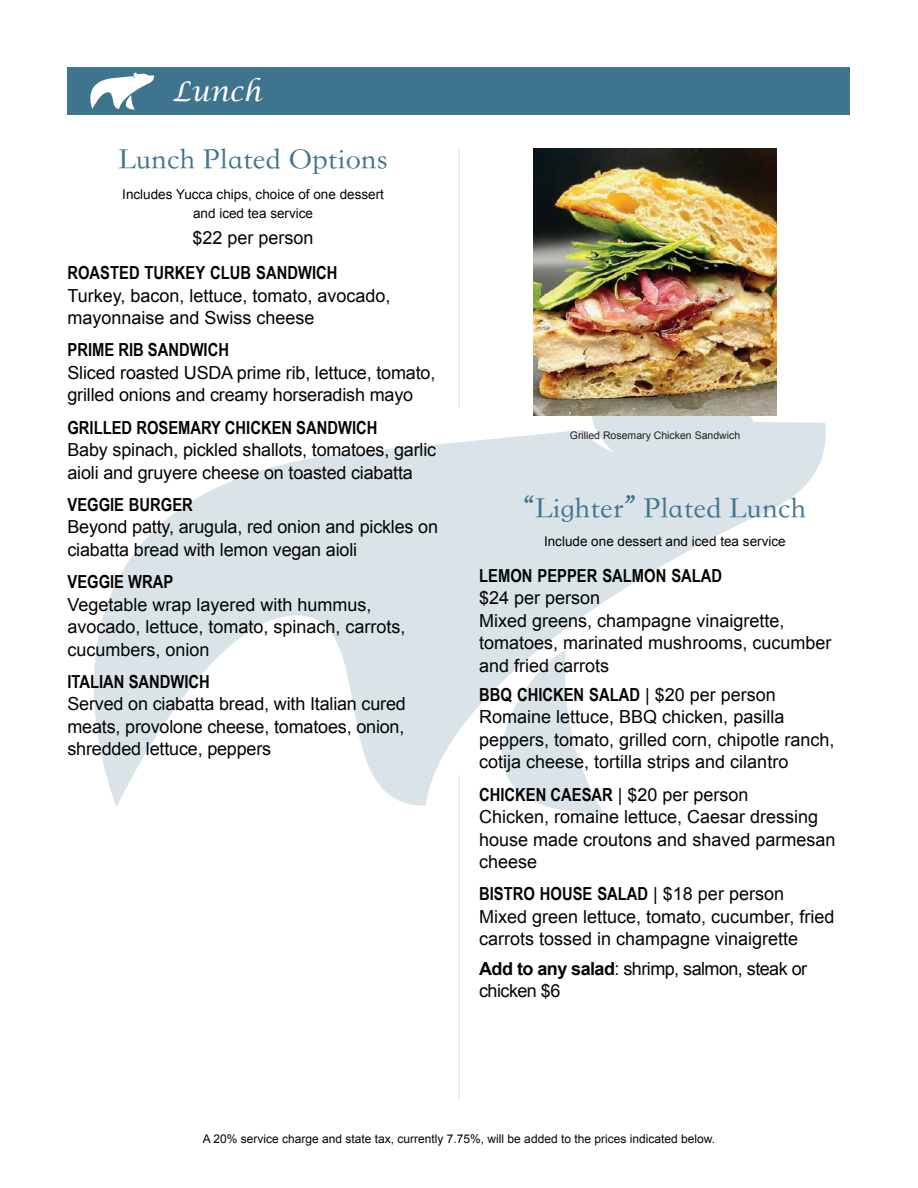
<style>
.page{position:relative;width:918px;height:1188px;background:#fff}
.page>*{position:absolute;margin:0;border:0;box-sizing:border-box;transform-origin:0 0}
.t1{font:30px "ST Songti TC Regular";color:#3f748e}
.t2{font:italic 27px "Lucida Calligraphy";color:#fff}
.t3{font:18px/22.5px "Arial";color:#040503}
.t4{font:700 18px "Arial Narrow";color:#040503}
.t5{font:18px/22.5px "Arial";letter-spacing:-.03em;color:#040503}
.t6{font:13.5px/19.5px "Arial";color:#040503;text-align:center}
.t7{font:12px "Arial";color:#040503}
.t8{font:10.5px "Arial";color:#231f20}
.s1{font-family:"Arial";font-weight:400}
.s2{font-weight:700}
</style>
<div class="page">
<svg style="left:94px;top:364px;width:732px;height:443px"></svg>
<svg style="left:425px;top:650px;width:179px;height:164px"></svg>
<hr style="left:458px;top:149px;width:2px;height:259px;background:#3f748e">
<hr style="left:458px;top:775px;width:2px;height:324px;background:#3f748e">
<div style="left:68px;top:68px;width:782px;height:47px;background:#3f748e"></div>
<svg style="left:90px;top:72px;width:64px;height:38px"></svg>
<img style="left:534px;top:149px;width:243px;height:267px">
<h2 class="t2" style="left:173px;top:75px;width:90px">Lunch</h2>
<h1 class="t1" style="left:118px;top:142px;width:271px">Lunch Plated Options</h1>
<p class="t6" style="left:122px;top:185px;width:263px">Includes Yucca chips, choice of one dessert and iced tea service</p>
<p class="t3" style="left:193px;top:226px;width:123px">$22 per person</p>
<p class="t4" style="left:68px;top:259px;width:271px">ROASTED TURKEY CLUB SANDWICH</p>
<p class="t3" style="left:68px;top:284px;width:325px">Turkey, bacon, lettuce, tomato, avocado, mayonnaise and Swiss cheese</p>
<p class="t4" style="left:68px;top:336px;width:163px">PRIME RIB SANDWICH</p>
<p class="t3" style="left:68px;top:361px;width:369px">Sliced roasted USDA prime rib, lettuce, tomato, grilled onions and creamy horseradish mayo</p>
<p class="t4" style="left:68px;top:414px;width:311px">GRILLED ROSEMARY CHICKEN SANDWICH</p>
<p class="t3" style="left:68px;top:439px;width:370px">Baby spinach, pickled shallots, tomatoes, garlic aioli and gruyere cheese on toasted ciabatta</p>
<p class="t4" style="left:68px;top:491px;width:127px">VEGGIE BURGER</p>
<p class="t3" style="left:68px;top:516px;width:372px">Beyond patty, arugula, red onion and pickles on ciabatta bread with lemon vegan aioli</p>
<p class="t4" style="left:68px;top:568px;width:107px">VEGGIE WRAP</p>
<p class="t3" style="left:68px;top:593px;width:340px">Vegetable wrap layered with hummus, avocado, lettuce, tomato, spinach, carrots, cucumbers, onion</p>
<p class="t4" style="left:68px;top:668px;width:144px">ITALIAN SANDWICH</p>
<p class="t3" style="left:68px;top:693px;width:340px;text-align:justify">Served on ciabatta bread, with Italian cured meats, provolone cheese, tomatoes, onion, shredded lettuce, peppers</p>
<p class="t8" style="left:570px;top:429px;width:172px">Grilled Rosemary Chicken Sandwich</p>
<h1 class="t1" style="left:523px;top:492px;width:285px">“Lighter” Plated Lunch</h1>
<p class="t6" style="left:544px;top:532px;width:243px">Include one dessert and iced tea service</p>
<p class="t4" style="left:479px;top:562px;width:244px">LEMON PEPPER SALMON SALAD</p>
<p class="t3" style="left:479px;top:587px;width:354px">$24 per person<br>Mixed greens, champagne vinaigrette, tomatoes, marinated mushrooms, cucumber and fried carrots</p>
<p class="t4" style="left:479px;top:681px;width:298px">BBQ CHICKEN SALAD <span class="s1">| $20 per person</span></p>
<p class="t3" style="left:479px;top:706px;width:357px">Romaine lettuce, BBQ chicken, pasilla peppers, tomato, grilled corn, chipotle ranch, cotija cheese, tortilla strips and cilantro</p>
<p class="t4" style="left:479px;top:781px;width:271px">CHICKEN CAESAR <span class="s1">| $20 per person</span></p>
<p class="t3" style="left:479px;top:806px;width:358px">Chicken, romaine lettuce, Caesar dressing house made croutons and shaved parmesan cheese</p>
<p class="t4" style="left:479px;top:881px;width:306px">BISTRO HOUSE SALAD <span class="s1">| $18 per person</span></p>
<p class="t3" style="left:479px;top:906px;width:357px">Mixed green lettuce, tomato, cucumber, fried carrots tossed in champagne vinaigrette</p>
<p class="t5" style="left:479px;top:957px;width:329px"><span class="s2">Add to any salad</span>: shrimp, salmon, steak or chicken $6</p>
<p class="t7" style="left:203px;top:1131px;width:514px">A 20% service charge and state tax, currently 7.75%, will be added to the prices indicated below.</p>
</div>
